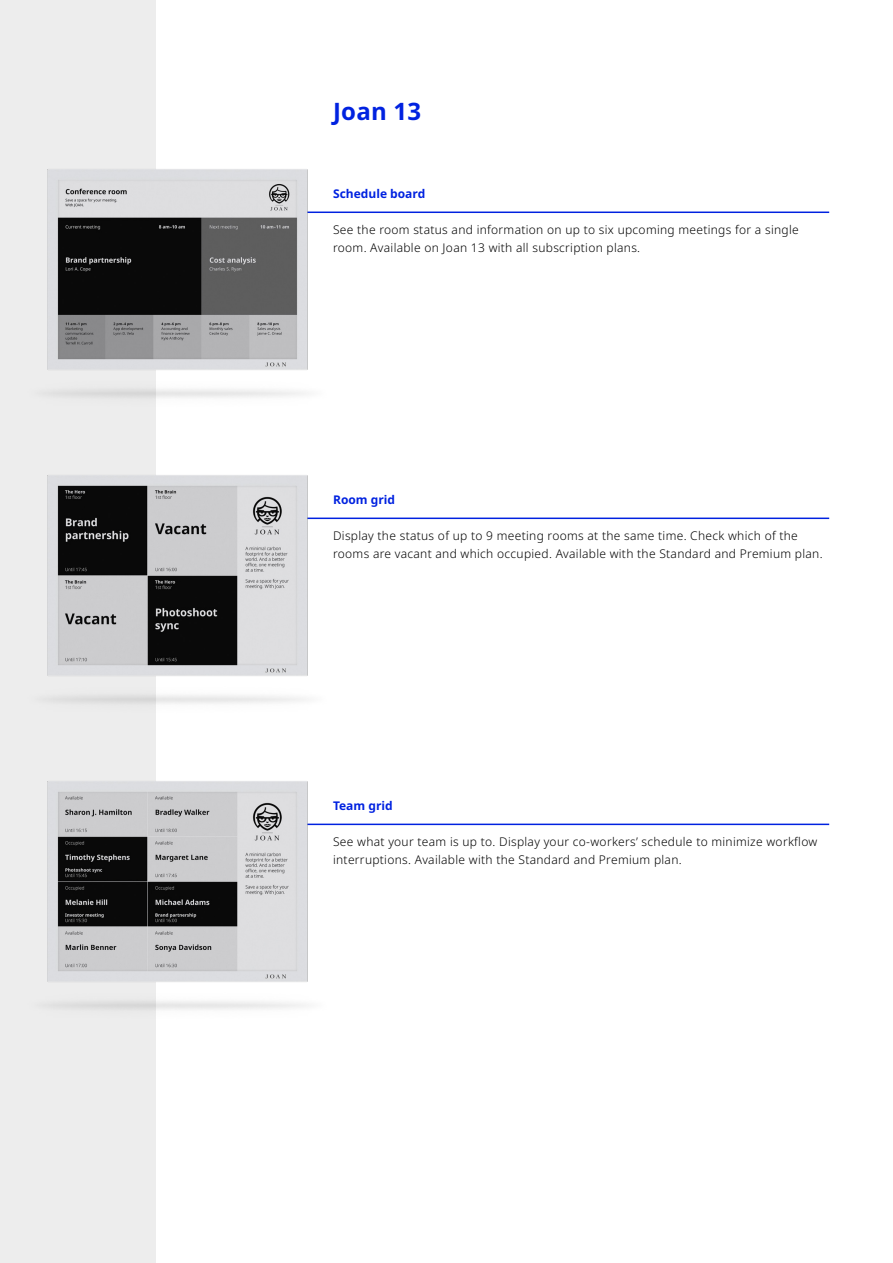
<style>
.page{position:relative;width:893px;height:1263px;background:#fff}
.page>*{position:absolute;margin:0;border:0;box-sizing:border-box;transform-origin:0 0}
.t1{font:700 24px "Noto Sans";letter-spacing:.01em;color:#0022e0}
.t2{font:300 12px/18px "Noto Sans";letter-spacing:.025em;color:#000}
.t3{font:700 12px "Noto Sans";color:#0022e0}
</style>
<div class="page">
<div style="left:0;top:0;width:156px;height:1263px;background:#ededed"></div>
<hr style="left:288px;top:212px;width:541px;height:1px;background:#0022e0">
<hr style="left:288px;top:518px;width:541px;height:1px;background:#0022e0">
<hr style="left:288px;top:824px;width:541px;height:1px;background:#0022e0">
<img style="left:47px;top:169px;width:306px;height:229px">
<img style="left:47px;top:475px;width:306px;height:229px">
<img style="left:47px;top:781px;width:306px;height:229px">
<h1 class="t1" style="left:333px;top:94px;width:90px">Joan 13</h1>
<p class="t3" style="left:333px;top:185px;width:94px">Schedule board</p>
<p class="t2" style="left:333px;top:221px;width:467px">See the room status and information on up to six upcoming meetings for a single room. Available on Joan 13 with all subscription plans.</p>
<p class="t3" style="left:333px;top:491px;width:63px">Room grid</p>
<p class="t2" style="left:333px;top:527px;width:491px">Display the status of up to 9 meeting rooms at the same time. Check which of the rooms are vacant and which occupied. Available with the Standard and Premium plan.</p>
<p class="t3" style="left:333px;top:797px;width:61px">Team grid</p>
<p class="t2" style="left:333px;top:833px;width:486px">See what your team is up to. Display your co-workers’ schedule to minimize workflow interruptions. Available with the Standard and Premium plan.</p>
</div>
